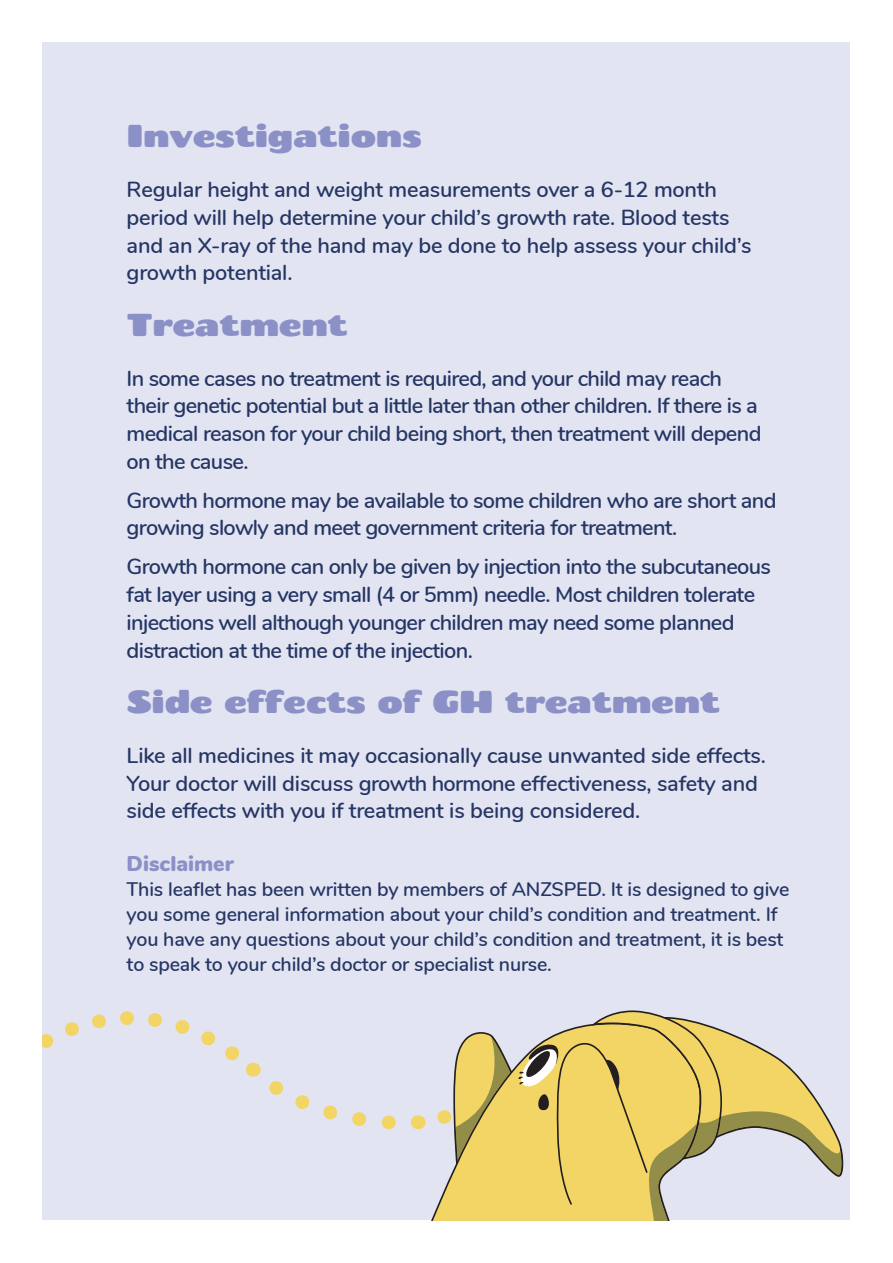
<style>
.page{position:relative;width:893px;height:1263px;background:#fff}
.page>*{position:absolute;margin:0;border:0;box-sizing:border-box;transform-origin:0 0}
.t1{font:31.65px "Chango";letter-spacing:-.03em;color:#8b91c7}
.t2{font:600 21.75px/27.8px "Nunito";letter-spacing:-.03em;color:#253664}
.t3{font:600 21.75px/27.8px "Nunito";letter-spacing:-.01em;color:#253664}
.t4{font:900 21.3px "Nunito";color:#8b91c7}
.t5{font:600 19.65px/24.9px "Nunito";letter-spacing:-.01em;color:#253664}
</style>
<div class="page">
<div style="left:43px;top:43px;width:807px;height:1177px;background:#e2e4f2"></div>
<svg style="left:43px;top:1010px;width:801px;height:210px"></svg>
<p class="t1" style="left:127px;top:115px;width:297px">Investigations</p>
<p class="t3" style="left:127px;top:174px;width:626px">Regular height and weight measurements over a 6-12 month period will help determine your child’s growth rate. Blood tests and an X-ray of the hand may be done to help assess your child’s growth potential.</p>
<p class="t1" style="left:127px;top:304px;width:223px">Treatment</p>
<p class="t2" style="left:127px;top:363px;width:636px">In some cases no treatment is required, and your child may reach their genetic potential but a little later than other children. If there is a medical reason for your child being short, then treatment will depend on the cause.</p>
<p class="t2" style="left:127px;top:485px;width:651px">Growth hormone may be available to some children who are short and growing slowly and meet government criteria for treatment.</p>
<p class="t2" style="left:127px;top:552px;width:646px">Growth hormone can only be given by injection into the subcutaneous fat layer using a very small (4 or 5mm) needle. Most children tolerate injections well although younger children may need some planned distraction at the time of the injection.</p>
<p class="t1" style="left:127px;top:681px;width:595px">Side effects of GH treatment</p>
<p class="t3" style="left:127px;top:740px;width:641px">Like all medicines it may occasionally cause unwanted side effects.<br>Your doctor will discuss growth hormone effectiveness, safety and side effects with you if treatment is being considered.</p>
<p class="t4" style="left:127px;top:848px;width:109px">Disclaimer</p>
<p class="t5" style="left:127px;top:876px;width:664px">This leaflet has been written by members of ANZSPED. It is designed to give you some general information about your child’s condition and treatment. If you have any questions about your child’s condition and treatment, it is best to speak to your child’s doctor or specialist nurse.</p>
</div>
